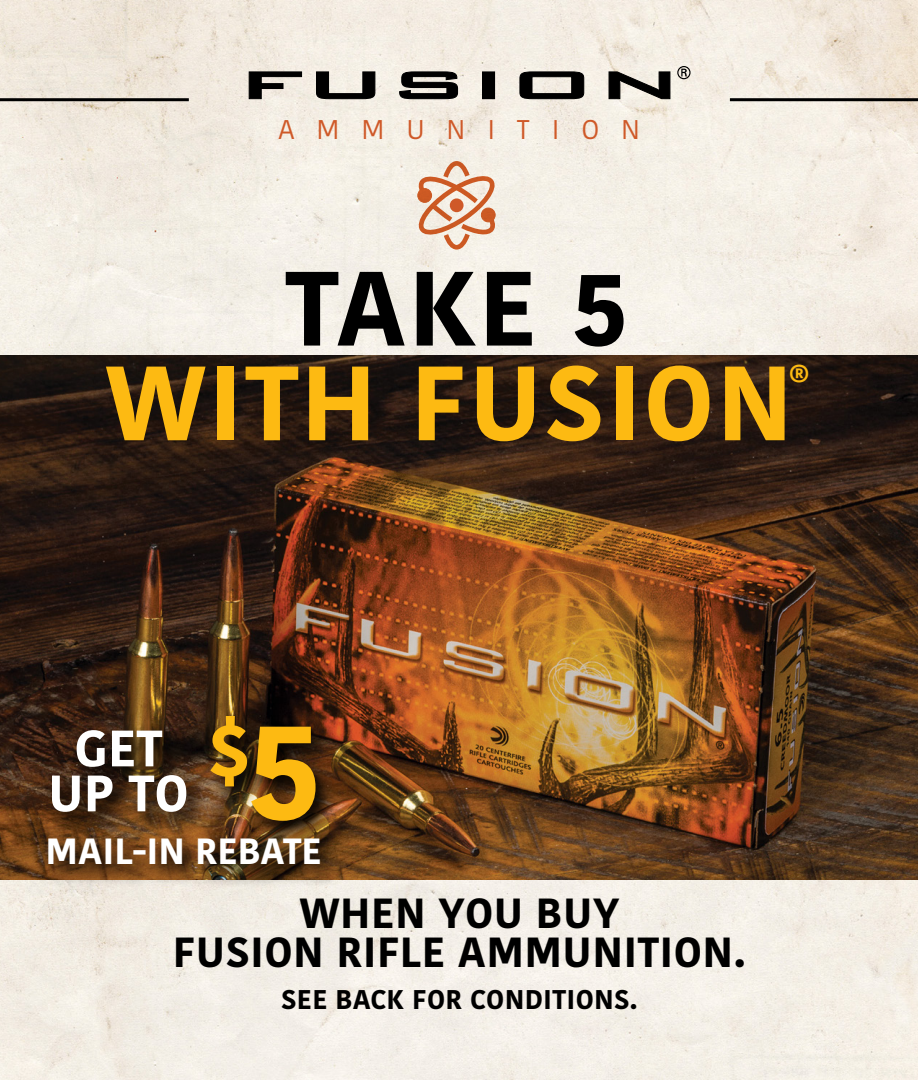
<style>
.page{position:relative;width:918px;height:1080px;background:#fff}
.page>*{position:absolute;margin:0;border:0;box-sizing:border-box;transform-origin:0 0}
.t1{font:700 105px "Kohinoor Devanagari";letter-spacing:.02em;color:#fdba12}
.t2{font:700 105px "Kohinoor Devanagari";color:#000}
.t3{font:700 74.1px "Kohinoor Devanagari";color:#fdba12}
.t4{font:700 51px/45px "Kohinoor Devanagari";color:#fff;text-align:center}
.t5{font:700 42px/39px "Kohinoor Devanagari";letter-spacing:.01em;color:#000;text-align:center}
.t6{font:700 41.7px "Kohinoor Devanagari";color:#fdba12}
.t7{font:700 36.3px "Kohinoor Devanagari";color:#fff}
.t8{font:700 27px "Kohinoor Devanagari";letter-spacing:.01em;color:#000}
.t9{font:27px "Kohinoor Devanagari";letter-spacing:.81em;color:#cf5928}
.s1{font-size:138.3px}
</style>
<div class="page">
<img style="left:0;top:0;width:918px;height:1080px">
<img style="left:0;top:355px;width:918px;height:525px">
<hr style="left:0;top:98px;width:189px;height:3px;background:#000">
<svg style="left:248px;top:71px;width:55px;height:29px;background:#84807a"></svg>
<svg style="left:315px;top:71px;width:61px;height:29px;background:#77746f"></svg>
<svg style="left:399px;top:71px;width:60px;height:29px;background:#55534f"></svg>
<div style="left:483px;top:72px;width:12px;height:27px;background:#000"></div>
<div style="left:482px;top:71px;width:13px;height:28px;border:1px solid #000"></div>
<svg style="left:519px;top:71px;width:66px;height:29px;background:#62605c"></svg>
<svg style="left:608px;top:71px;width:63px;height:29px;background:#716e6a"></svg>
<svg style="left:677px;top:66px;width:14px;height:13px"></svg>
<hr style="left:730px;top:98px;width:188px;height:3px;background:#000">
<svg style="left:415px;top:161px;width:84px;height:89px;background:#e9c8b2"></svg>
<div style="left:418px;top:189px;width:14px;height:13px;background:#cc5923;border-radius:50%"></div>
<div style="left:418px;top:188px;width:14px;height:14px;border:1px solid #d55f27;border-radius:50%"></div>
<div style="left:481px;top:208px;width:14px;height:14px;background:#cc5923;border-radius:50%"></div>
<div style="left:481px;top:208px;width:14px;height:14px;border:1px solid #d55f27;border-radius:50%"></div>
<div style="left:450px;top:198px;width:14px;height:14px;background:#cf5928;border-radius:50%"></div>
<svg style="left:43px;top:711px;width:301px;height:177px;background:#53371e"></svg>
<p class="t9" style="left:279px;top:113px;width:363px">AMMUNITION</p>
<h1 class="t2" style="left:285px;top:248px;width:345px">TAKE 5</h1>
<h1 class="t1" style="left:105px;top:343px;width:690px">WITH FUSION</h1>
<p class="t6" style="left:789px;top:355px;width:22px">®</p>
<h2 class="t3" style="left:209px;top:708px;width:115px">$<span class="s1">5</span></h2>
<p class="t4" style="left:48px;top:726px;width:142px">GET<br>UP TO</p>
<p class="t7" style="left:46px;top:830px;width:278px">MAIL-IN REBATE</p>
<p class="t5" style="left:173px;top:894px;width:574px">WHEN YOU BUY<br>FUSION RIFLE AMMUNITION.</p>
<p class="t8" style="left:281px;top:984px;width:358px">SEE BACK FOR CONDITIONS.</p>
</div>
